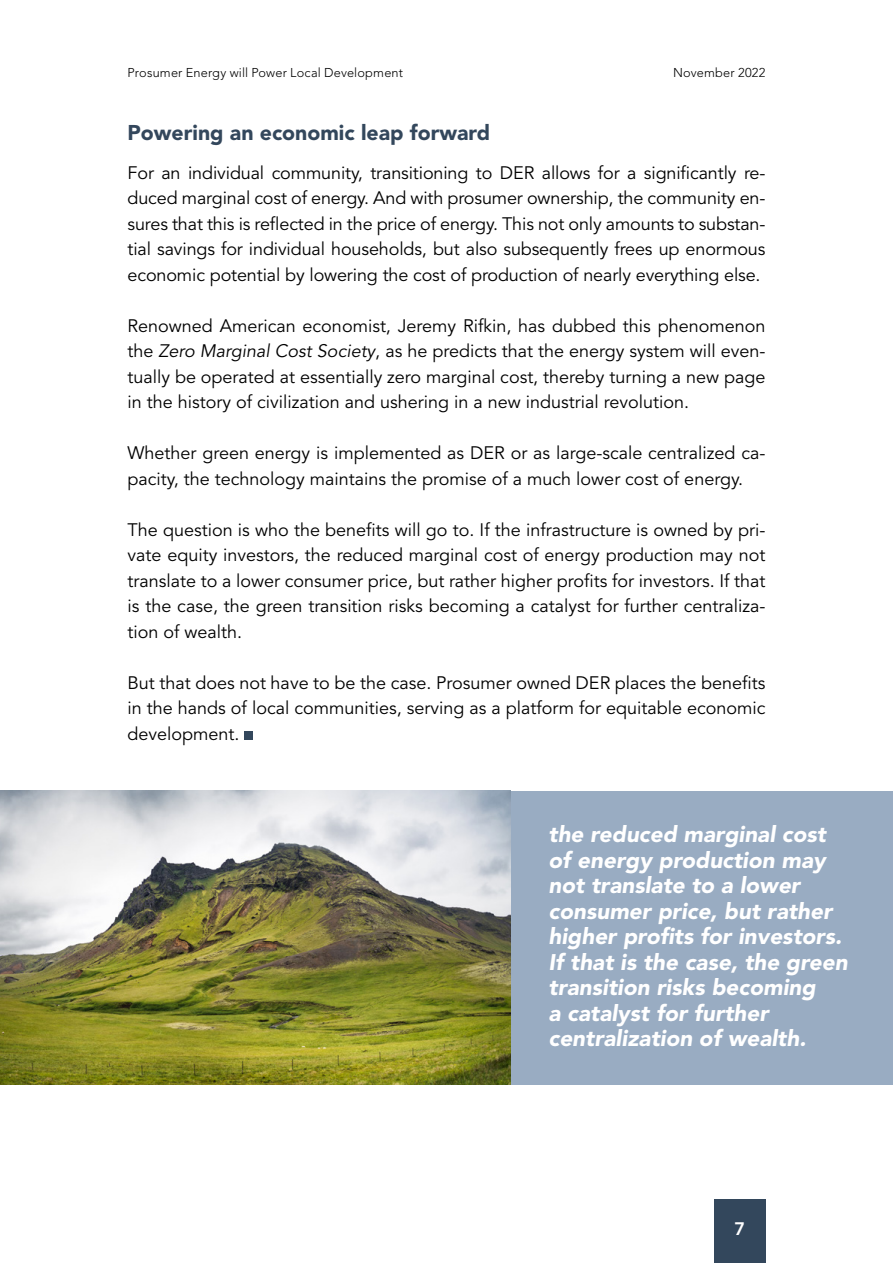
<style>
.page{position:relative;width:893px;height:1263px;background:#fff}
.page>*{position:absolute;margin:0;border:0;box-sizing:border-box;transform-origin:0 0}
.t1{font:italic 900 22.5px/25.5px "Avenir LT Std";color:#fff}
.t2{font:900 21.3px "Avenir LT Std";color:#33475c}
.t3{font:18px/25.5px "Avenir LT Std";color:#000;text-align:justify}
.t4{font:800 18px "Avenir LT Std";color:#fff}
.t5{font:300 12.75px "Avenir LT Std";letter-spacing:.015em;color:#000}
.s1{font-style:italic}
</style>
<div class="page">
<div style="left:714px;top:1199px;width:51px;height:64px;background:#33475c"></div>
<div style="left:245px;top:731px;width:8px;height:9px;background:#33475c"></div>
<div style="left:510px;top:791px;width:383px;height:293px;background:#99acc2"></div>
<img style="left:0;top:791px;width:510px;height:293px">
<p class="t5" style="left:128px;top:65px;width:277px">Prosumer Energy will Power Local Development</p>
<p class="t5" style="left:673px;top:65px;width:94px">November 2022</p>
<p class="t2" style="left:128px;top:120px;width:364px">Powering an economic leap forward</p>
<p class="t3" style="left:128px;top:160px;width:639px">For an individual community, transitioning to DER allows for a significantly re&shy;duced marginal cost of energy. And with prosumer ownership, the community en&shy;sures that this is reflected in the price of energy. This not only amounts to substan&shy;tial savings for individual households, but also subsequently frees up enormous economic potential by lowering the cost of production of nearly everything else.</p>
<p class="t3" style="left:128px;top:313px;width:639px">Renowned American economist, Jeremy Rifkin, has dubbed this phenomenon the <span class="s1">Zero Marginal Cost Society</span>, as he predicts that the energy system will even&shy;tually be operated at essentially zero marginal cost, thereby turning a new page in the history of civilization and ushering in a new industrial revolution.</p>
<p class="t3" style="left:128px;top:441px;width:639px">Whether green energy is implemented as DER or as large-scale centralized ca&shy;pacity, the technology maintains the promise of a much lower cost of energy.</p>
<p class="t3" style="left:128px;top:517px;width:639px">The question is who the benefits will go to. If the infrastructure is owned by pri&shy;vate equity investors, the reduced marginal cost of energy production may not translate to a lower consumer price, but rather higher profits for investors. If that is the case, the green transition risks becoming a catalyst for further centraliza&shy;tion of wealth.</p>
<p class="t3" style="left:128px;top:670px;width:639px">But that does not have to be the case. Prosumer owned DER places the benefits in the hands of local communities, serving as a platform for equitable economic development.</p>
<p class="t1" style="left:549px;top:822px;width:301px">the reduced marginal cost of energy production may not translate to a lower consumer price, but rather higher profits for investors.<br>If that is the case, the green transition risks becoming<br>a catalyst for further centralization of wealth.</p>
<p class="t4" style="left:735px;top:1218px;width:12px">7</p>
</div>
